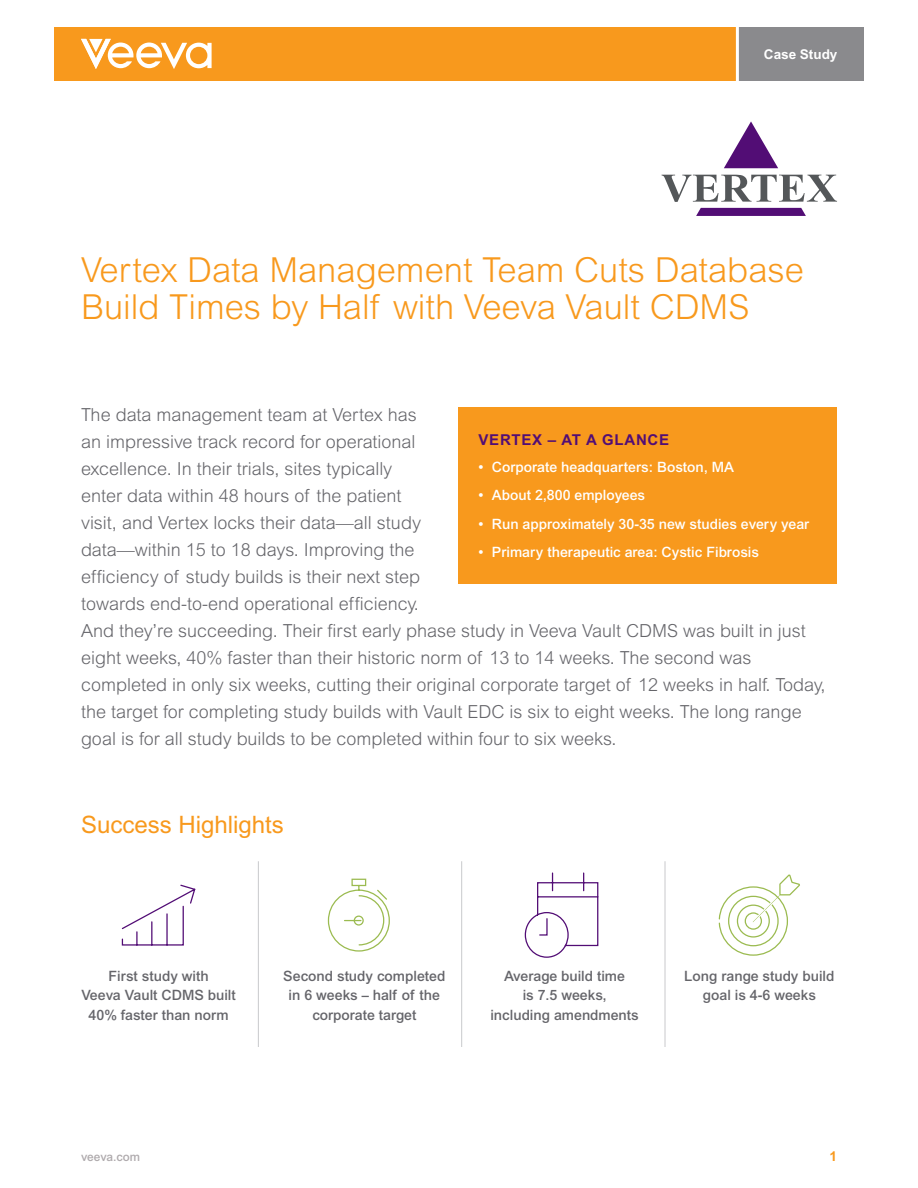
<style>
.page{position:relative;width:918px;height:1188px;background:#fff}
.page>*{position:absolute;margin:0;border:0;box-sizing:border-box;transform-origin:0 0}
.t1{font:300 34.5px/37.5px "Arial MT Std";color:#f8991d}
.t2{font:24px "Arial MT Std";color:#f8991d}
.t3{font:300 18px/27px "Arial MT Std";color:#65656a}
.t4{font:700 15px "Arial MT Std";letter-spacing:.05em;color:#520d75}
.t5{font:500 14.25px/19.5px "Arial MT Std";color:#65656a;text-align:center}
.t6{font:500 14.25px "Arial MT Std";color:#fff}
.t7{font:700 13.5px "Arial MT Std";color:#fff}
.t8{font:700 13.5px "Arial MT Std";color:#f8991d}
.t9{font:500 12px "Arial MT Std";color:#afaaad}
</style>
<div class="page">
<div style="left:458px;top:407px;width:379px;height:177px;background:#f8991d"></div>
<div style="left:54px;top:27px;width:683px;height:54px;background:#f8991d"></div>
<div style="left:737px;top:27px;width:127px;height:54px;background:#8a8a8d"></div>
<hr style="left:736px;top:22px;width:3px;height:73px;background:#fff">
<svg style="left:81px;top:39px;width:131px;height:30px"></svg>
<hr style="left:258px;top:861px;width:1px;height:186px;background:#c9cacc">
<hr style="left:461px;top:861px;width:1px;height:186px;background:#c9cacc">
<hr style="left:665px;top:861px;width:1px;height:186px;background:#c9cacc">
<svg style="left:662px;top:121px;width:175px;height:95px"></svg>
<svg style="left:727px;top:874px;width:73px;height:73px"></svg>
<div style="left:719px;top:886px;width:69px;height:70px;border:1px solid #9bbb50;border-radius:33px"></div>
<svg style="left:121px;top:884px;width:75px;height:62px"></svg>
<svg style="left:327px;top:878px;width:63px;height:74px"></svg>
<svg style="left:524px;top:872px;width:75px;height:86px"></svg>
<p class="t7" style="left:764px;top:46px;width:75px">Case Study</p>
<h1 class="t1" style="left:81px;top:251px;width:724px">Vertex Data Management Team Cuts Database<br>Build Times by Half with Veeva Vault CDMS</h1>
<p class="t3" style="left:81px;top:401px;width:746px">The data management team at Vertex has<br>an impressive track record for operational<br>excellence. In their trials, sites typically<br>enter data within 48 hours of the patient<br>visit, and Vertex locks their data—all study<br>data—within 15 to 18 days. Improving the<br>efficiency of study builds is their next step<br>towards end-to-end operational efficiency.<br>And they’re succeeding. Their first early phase study in Veeva Vault CDMS was built in just eight weeks, 40% faster than their historic norm of 13 to 14 weeks. The second was completed in only six weeks, cutting their original corporate target of 12 weeks in half. Today, the target for completing study builds with Vault EDC is six to eight weeks. The long range goal is for all study builds to be completed within four to six weeks.</p>
<p class="t4" style="left:478px;top:431px;width:192px">VERTEX – AT A GLANCE</p>
<p class="t6" style="left:478px;top:458px;width:257px">• Corporate headquarters: Boston, MA</p>
<p class="t6" style="left:478px;top:487px;width:168px">• About 2,800 employees</p>
<p class="t6" style="left:478px;top:515px;width:332px">• Run approximately 30-35 new studies every year</p>
<p class="t6" style="left:478px;top:544px;width:282px">• Primary therapeutic area: Cystic Fibrosis</p>
<h2 class="t2" style="left:81px;top:811px;width:204px">Success Highlights</h2>
<p class="t5" style="left:81px;top:966px;width:156px">First study with<br>Veeva Vault CDMS built<br>40% faster than norm</p>
<p class="t5" style="left:283px;top:966px;width:164px">Second study completed in 6 weeks – half of the corporate target</p>
<p class="t5" style="left:490px;top:966px;width:150px">Average build time<br>is 7.5 weeks,<br>including amendments</p>
<p class="t5" style="left:684px;top:966px;width:152px">Long range study build goal is 4-6 weeks</p>
<p class="t9" style="left:81px;top:1150px;width:61px">veeva.com</p>
<p class="t8" style="left:829px;top:1148px;width:9px">1</p>
</div>
